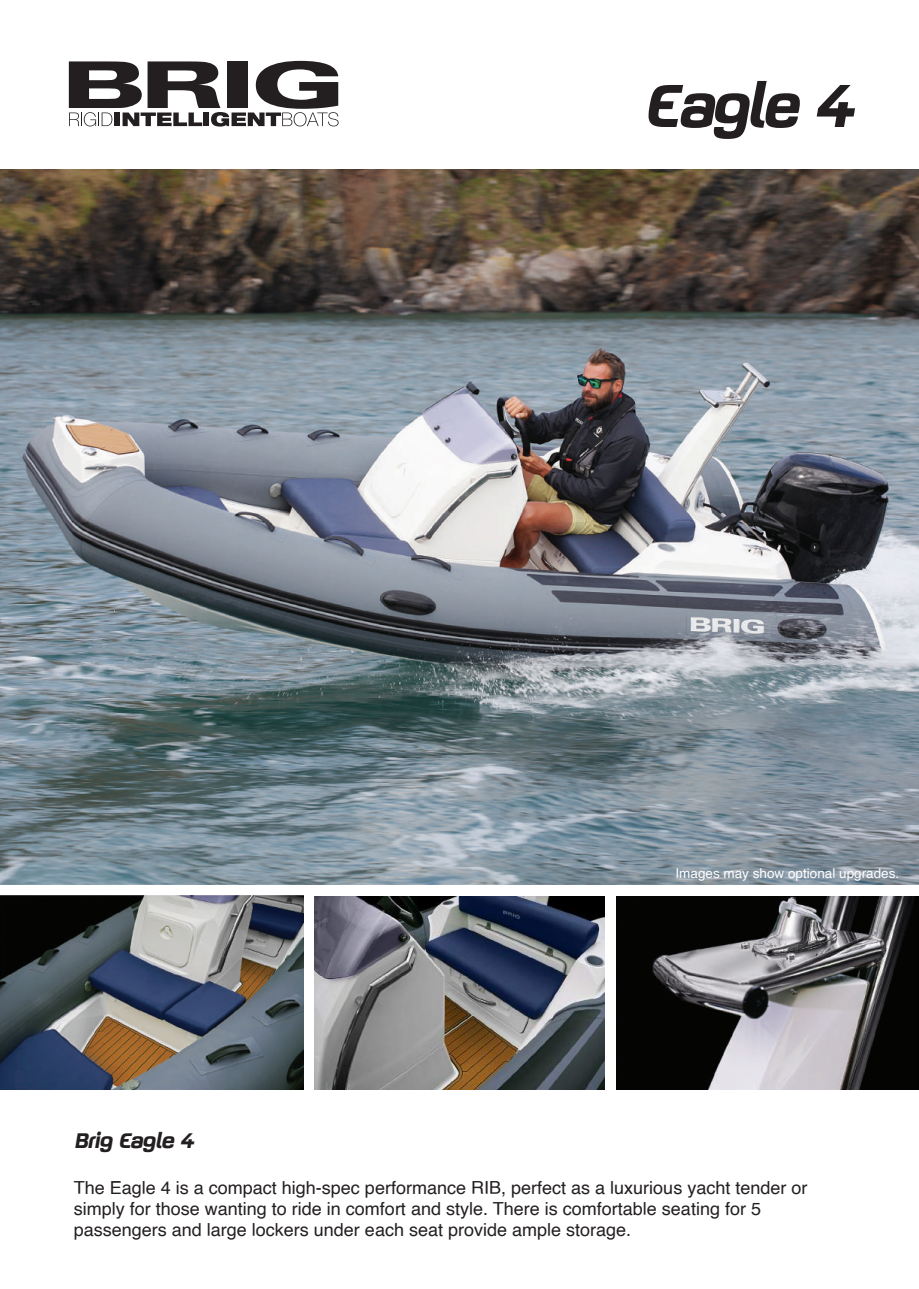
<style>
.page{position:relative;width:919px;height:1289px;background:#fff}
.page>*{position:absolute;margin:0;border:0;box-sizing:border-box;transform-origin:0 0}
.t1{font:700 60px "GFT Yamaha Motor Bold Italic OTF";letter-spacing:-.025em;color:#231f20}
.t2{font:700 21px "GFT Yamaha Motor Bold Italic OTF";color:#231f20}
.t3{font:18px/21px "Helvetica";color:#231f20}
.t4{font:13.5px "Helvetica";color:#fff}
</style>
<div class="page">
<img style="left:0;top:895px;width:303px;height:194px">
<img style="left:616px;top:896px;width:302px;height:193px">
<img style="left:0;top:169px;width:918px;height:715px">
<svg style="left:69px;top:61px;width:269px;height:66px"></svg>
<img style="left:315px;top:896px;width:289px;height:192px">
<h1 class="t1" style="left:647px;top:68px;width:210px">Eagle 4</h1>
<p class="t4" style="left:675px;top:862px;width:225px">Images may show optional upgrades.</p>
<p class="t2" style="left:75px;top:1127px;width:121px">Brig Eagle 4</p>
<p class="t3" style="left:74px;top:1177px;width:735px">The Eagle 4 is a compact high-spec performance RIB, perfect as a luxurious yacht tender or simply for those wanting to ride in comfort and style. There is comfortable seating for 5 passengers and large lockers under each seat provide ample storage.</p>
</div>
